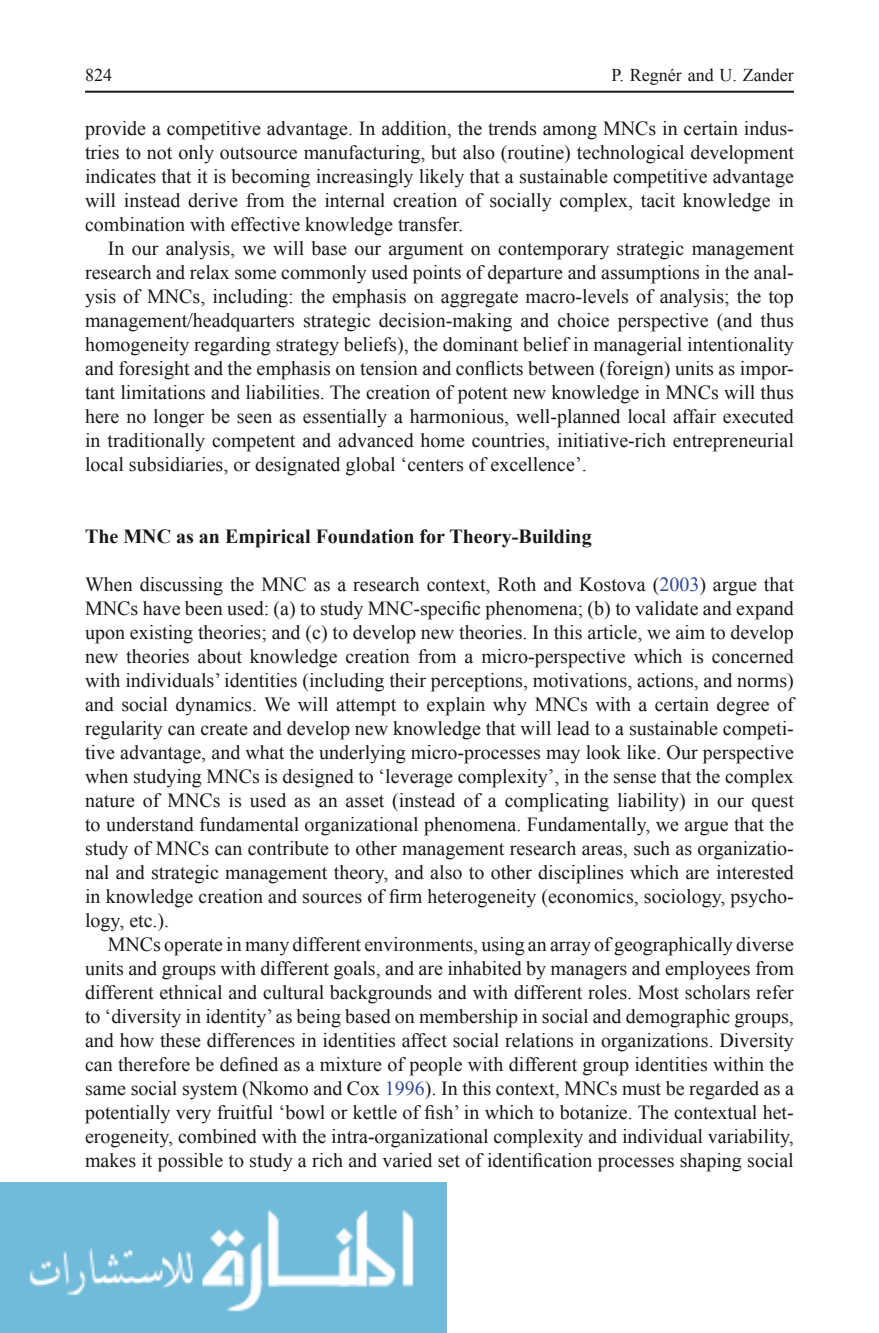
<style>
.page{position:relative;width:879px;height:1333px;background:#fff}
.page>*{position:absolute;margin:0;border:0;box-sizing:border-box;transform-origin:0 0}
.t1{font:20px/24px "Times New Roman";color:#181816;text-align:justify}
.t2{font:700 20px "Times New Roman";color:#181816}
.t3{font:18px "Times New Roman";color:#181816}
.s1{color:#334a97}
</style>
<div class="page">
<img style="left:0;top:1182px;width:446px;height:150px">
<hr style="left:85px;top:91px;width:709px;height:2px;background:#181816">
<p class="t3" style="left:85px;top:62px;width:28px">824</p>
<p class="t3" style="left:611px;top:62px;width:184px">P. Regnér and U. Zander</p>
<p class="t1" style="left:85px;top:116px;width:710px">provide a competitive advantage. In addition, the trends among MNCs in certain indus&shy;tries to not only outsource manufacturing, but also (routine) technological development indicates that it is becoming increasingly likely that a sustainable competitive advantage will instead derive from the internal creation of socially complex, tacit knowledge in combination with effective knowledge transfer.</p>
<p class="t1" style="left:85px;top:236px;width:710px;text-indent:23px">In our analysis, we will base our argument on contemporary strategic management research and relax some commonly used points of departure and assumptions in the anal&shy;ysis of MNCs, including: the emphasis on aggregate macro-levels of analysis; the top management/headquarters strategic decision-making and choice perspective (and thus homogeneity regarding strategy beliefs), the dominant belief in managerial intentionality and foresight and the emphasis on tension and conflicts between (foreign) units as impor&shy;tant limitations and liabilities. The creation of potent new knowledge in MNCs will thus here no longer be seen as essentially a harmonious, well-planned local affair executed in traditionally competent and advanced home countries, initiative-rich entrepreneurial local subsidiaries, or designated global ‘centers of excellence’.</p>
<p class="t2" style="left:85px;top:522px;width:508px">The MNC as an Empirical Foundation for Theory-Building</p>
<p class="t1" style="left:85px;top:572px;width:710px">When discussing the MNC as a research context, Roth and Kostova (<span class="s1">2003</span>) argue that MNCs have been used: (a) to study MNC-specific phenomena; (b) to validate and expand upon existing theories; and (c) to develop new theories. In this article, we aim to develop new theories about knowledge creation from a micro-perspective which is concerned with individuals’ identities (including their perceptions, motivations, actions, and norms) and social dynamics. We will attempt to explain why MNCs with a certain degree of regularity can create and develop new knowledge that will lead to a sustainable competi&shy;tive advantage, and what the underlying micro-processes may look like. Our perspective when studying MNCs is designed to ‘leverage complexity’, in the sense that the complex nature of MNCs is used as an asset (instead of a complicating liability) in our quest to understand fundamental organizational phenomena. Fundamentally, we argue that the study of MNCs can contribute to other management research areas, such as organizatio&shy;nal and strategic management theory, and also to other disciplines which are interested in knowledge creation and sources of firm heterogeneity (economics, sociology, psycho&shy;logy, etc.).</p>
<p class="t1" style="left:85px;top:932px;width:710px;text-indent:23px">MNCs operate in many different environments, using an array of geographically diverse units and groups with different goals, and are inhabited by managers and employees from different ethnical and cultural backgrounds and with different roles. Most scholars refer to ‘diversity in identity’ as being based on membership in social and demographic groups, and how these differences in identities affect social relations in organizations. Diversity can therefore be defined as a mixture of people with different group identities within the same social system (Nkomo and Cox <span class="s1">1996</span>). In this context, MNCs must be regarded as a potentially very fruitful ‘bowl or kettle of fish’ in which to botanize. The contextual het&shy;erogeneity, combined with the intra-organizational complexity and individual variability, makes it possible to study a rich and varied set of identification processes shaping social</p>
</div>
